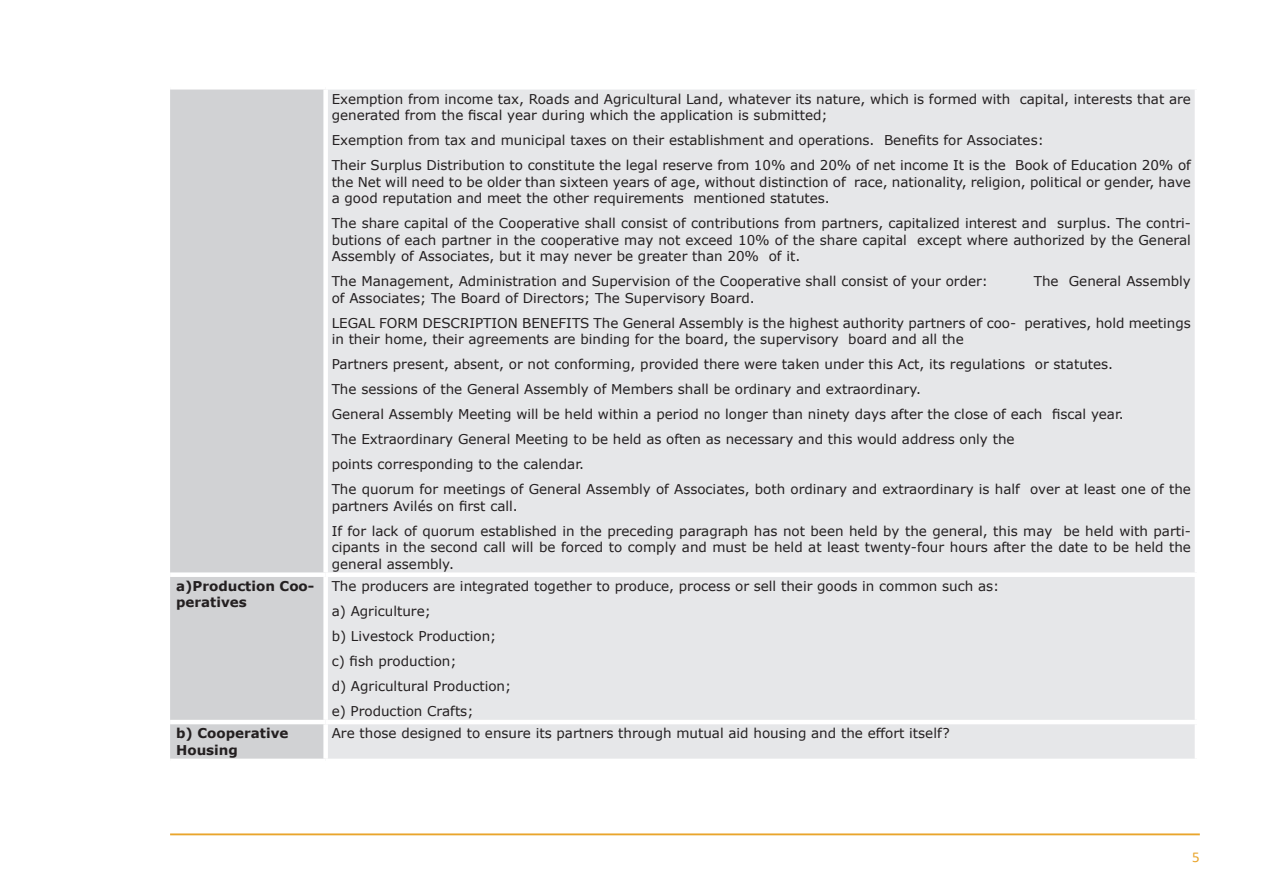
<style>
.page{position:relative;width:1263px;height:893px;background:#fff}
.page>*{position:absolute;margin:0;border:0;box-sizing:border-box;transform-origin:0 0}
.t1{font:15px "Calibri";color:#e9a52c}
.t2{font:13.5px/25px "Verdana";color:#231f20}
.t3{font:700 13.5px/16.5px "Verdana";color:#231f20}
</style>
<div class="page">
<hr style="left:170px;top:833px;width:1030px;height:2px;background:#e9a52c">
<div style="left:170px;top:90px;width:153px;height:669px;background:#d1d2d4"></div>
<div style="left:328px;top:90px;width:867px;height:669px;background:#e6e7e9"></div>
<div style="left:170px;top:572px;width:156px;height:5px;background:#fff"></div>
<div style="left:326px;top:572px;width:873px;height:5px;background:#fff"></div>
<hr style="left:170px;top:720px;width:156px;height:4px;background:#fff">
<hr style="left:326px;top:720px;width:873px;height:4px;background:#fff">
<p class="t2" style="left:332px;top:90px;width:861px;line-height:16.5px">Exemption from income tax, Roads and Agricultural Land, whatever its nature, which is formed with capital, interests that are generated from the fiscal year during which the application is submitted;</p>
<p class="t2" style="left:332px;top:128px;width:861px">Exemption from tax and municipal taxes on their establishment and operations. Benefits for Associates:<br>Their Surplus Distribution to constitute the legal reserve from 10% and 20% of net income It is the Book of Education 20% of</p>
<p class="t2" style="left:332px;top:173px;width:861px;line-height:16.5px">the Net will need to be older than sixteen years of age, without distinction of race, nationality, religion, political or gender, have a good reputation and meet the other requirements mentioned statutes.</p>
<p class="t2" style="left:332px;top:215px;width:861px;line-height:16.5px;text-align:justify">The share capital of the Cooperative shall consist of contributions from partners, capitalized interest and surplus. The contri&shy;butions of each partner in the cooperative may not exceed 10% of the share capital except where authorized by the General Assembly of Associates, but it may never be greater than 20% of it.</p>
<p class="t2" style="left:332px;top:269px;width:658px">The Management, Administration and Supervision of the Cooperative shall consist of your order:</p>
<p class="t2" style="left:1034px;top:269px;width:159px">The General Assembly</p>
<p class="t2" style="left:332px;top:285px;width:861px">of Associates; The Board of Directors; The Supervisory Board.<br>LEGAL FORM DESCRIPTION BENEFITS The General Assembly is the highest authority partners of coo- peratives, hold meetings</p>
<p class="t2" style="left:332px;top:327px;width:861px">in their home, their agreements are binding for the board, the supervisory board and all the<br>Partners present, absent, or not conforming, provided there were taken under this Act, its regulations or statutes.<br>The sessions of the General Assembly of Members shall be ordinary and extraordinary.<br>General Assembly Meeting will be held within a period no longer than ninety days after the close of each fiscal year.<br>The Extraordinary General Meeting to be held as often as necessary and this would address only the<br>points corresponding to the calendar.<br>The quorum for meetings of General Assembly of Associates, both ordinary and extraordinary is half over at least one of the</p>
<p class="t2" style="left:332px;top:493px;width:861px">partners Avilés on first call.<br>If for lack of quorum established in the preceding paragraph has not been held by the general, this may be held with parti-</p>
<p class="t2" style="left:332px;top:539px;width:861px;line-height:16.5px">cipants in the second call will be forced to comply and must be held at least twenty-four hours after the date to be held the general assembly.</p>
<p class="t3" style="left:176px;top:577px;width:140px">a)Production Coo&shy;peratives</p>
<p class="t2" style="left:332px;top:573px;width:669px">The producers are integrated together to produce, process or sell their goods in common such as: a) Agriculture;<br>b) Livestock Production;<br>c) fish production;<br>d) Agricultural Production;<br>e) Production Crafts;</p>
<p class="t3" style="left:176px;top:725px;width:114px">b) Cooperative<br>Housing</p>
<p class="t2" style="left:332px;top:721px;width:619px">Are those designed to ensure its partners through mutual aid housing and the effort itself?</p>
<p class="t1" style="left:1192px;top:846px;width:9px">5</p>
</div>
